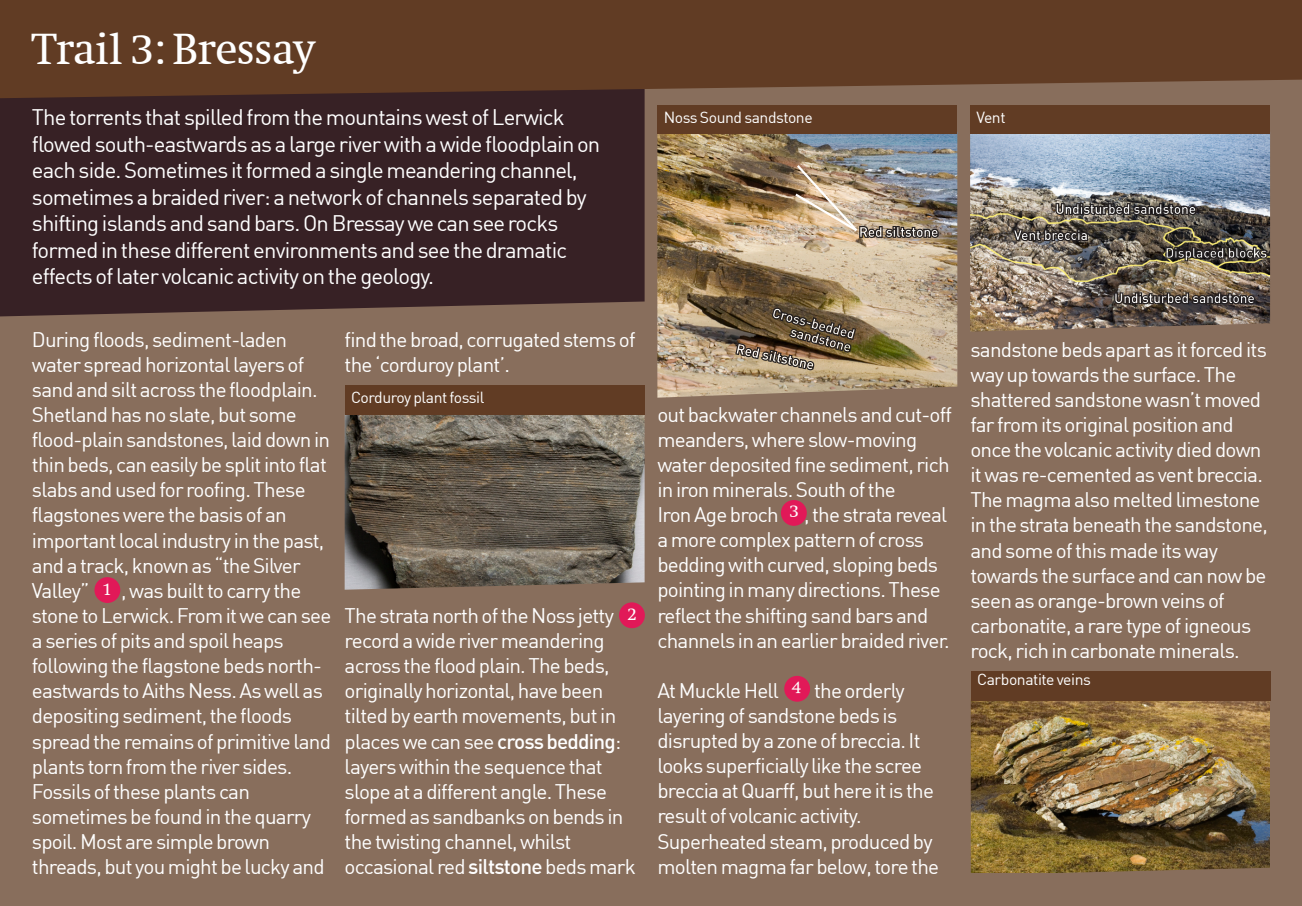
<style>
.page{position:relative;width:1302px;height:906px;background:#fff}
.page>*{position:absolute;margin:0;border:0;box-sizing:border-box;transform-origin:0 0}
.t1{font:45px "Swift EF";letter-spacing:-.015em;color:#fff}
.t2{font:22.05px/26.6px "DIN";letter-spacing:-.04em;color:#fff}
.t3{font:20.7px/25.2px "DIN";letter-spacing:-.04em;color:#fff}
.t4{font:18px "Swift EF";color:#fff}
.t5{font:15.75px "DIN";letter-spacing:-.025em;color:#fff}
.t6{font:500 13.5px/13.5px "DIN";color:#fff;text-align:right}
.s1{font-weight:500}
</style>
<div class="page">
<div style="left:0;top:0;width:1301px;height:906px;background:#886e5c"></div>
<svg style="left:0;top:98px;width:644px;height:219px;background:#432c2d"></svg>
<svg style="left:0;top:0;width:1301px;height:98px;background:#63402a"></svg>
<div style="left:32px;top:32px;width:1269px;height:37px;background:#613c24"></div>
<img style="left:970px;top:134px;width:299px;height:198px">
<div style="left:969px;top:105px;width:300px;height:29px;background:#613c24"></div>
<div style="left:32px;top:109px;width:587px;height:184px;background:#372125"></div>
<img style="left:657px;top:134px;width:300px;height:264px">
<div style="left:657px;top:105px;width:300px;height:29px;background:#613c24"></div>
<img style="left:970px;top:700px;width:299px;height:172px">
<div style="left:970px;top:671px;width:300px;height:29px;background:#613c24"></div>
<img style="left:344px;top:415px;width:300px;height:174px">
<div style="left:344px;top:385px;width:300px;height:30px;background:#613c24"></div>
<svg style="left:1055px;top:203px;width:141px;height:12px;background:#4b4744"></svg>
<svg style="left:1165px;top:247px;width:102px;height:14px"></svg>
<svg style="left:1113px;top:292px;width:142px;height:12px;background:#463d38"></svg>
<svg style="left:1012px;top:229px;width:75px;height:12px"></svg>
<img style="left:735px;top:307px;width:121px;height:63px">
<img style="left:792px;top:163px;width:146px;height:75px">
<div style="left:94px;top:577px;width:26px;height:26px;background:#e11958;border-radius:50%"></div>
<div style="left:619px;top:602px;width:25px;height:26px;background:#e11958;border-radius:50%"></div>
<div style="left:780px;top:500px;width:26px;height:26px;background:#e11958;border-radius:50%"></div>
<div style="left:784px;top:676px;width:26px;height:25px;background:#e11958;border-radius:50%"></div>
<h1 class="t1" style="left:32px;top:30px;width:285px">Trail 3: Bressay</h1>
<p class="t2" style="left:32px;top:106px;width:570px">The torrents that spilled from the mountains west of Lerwick flowed south-eastwards as a large river with a wide floodplain on each side. Sometimes it formed a single meandering channel, sometimes a braided river: a network of channels separated by shifting islands and sand bars. On Bressay we can see rocks formed in these different environments and see the dramatic effects of later volcanic activity on the geology.</p>
<p class="t3" style="left:32px;top:329px;width:300px">During floods, sediment-laden water spread horizontal layers of sand and silt across the floodplain.<br>Shetland has no slate, but some flood-plain sandstones, laid down in thin beds, can easily be split into flat slabs and used for roofing. These flagstones were the basis of an important local industry in the past, and a track, known as “the Silver<br>Valley”</p>
<p class="t3" style="left:32px;top:580px;width:301px;text-indent:89px">, was built to carry the stone to Lerwick. From it we can see a series of pits and spoil heaps following the flagstone beds north&shy;eastwards to Aiths Ness. As well as depositing sediment, the floods spread the remains of primitive land plants torn from the river sides.<br>Fossils of these plants can sometimes be found in the quarry spoil. Most are simple brown threads, but you might be lucky and</p>
<p class="t4" style="left:102px;top:581px;width:11px">1</p>
<p class="t3" style="left:344px;top:329px;width:292px">find the broad, corrugated stems of the ‘corduroy plant’.</p>
<p class="t5" style="left:351px;top:392px;width:135px">Corduroy plant fossil</p>
<p class="t3" style="left:344px;top:605px;width:293px">The strata north of the Noss jetty record a wide river meandering across the flood plain. The beds, originally horizontal, have been tilted by earth movements, but in places we can see <span class="s1">cross bedding</span>: layers within the sequence that slope at a different angle. These formed as sandbanks on bends in the twisting channel, whilst occasional red <span class="s1">siltstone</span> beds mark</p>
<p class="t4" style="left:627px;top:606px;width:11px">2</p>
<p class="t5" style="left:663px;top:112px;width:150px">Noss Sound sandstone</p>
<p class="t5" style="left:976px;top:112px;width:31px">Vent</p>
<p class="t6" style="left:858px;top:226px;width:81px">Red siltstone</p>
<p class="t6" style="left:774px;top:307px;width:86px;rotate:15deg">Cross-bedded sandstone</p>
<p class="t6" style="left:737px;top:343px;width:81px;rotate:12deg">Red siltstone</p>
<p class="t3" style="left:657px;top:404px;width:296px">out backwater channels and cut-off meanders, where slow-moving water deposited fine sediment, rich in iron minerals. South of the<br>Iron Age broch , the strata reveal a more complex pattern of cross bedding with curved, sloping beds pointing in many directions. These reflect the shifting sand bars and channels in an earlier braided river.</p>
<p class="t3" style="left:657px;top:680px;width:123px">At Muckle Hell</p>
<p class="t4" style="left:789px;top:504px;width:11px">3</p>
<p class="t4" style="left:791px;top:679px;width:11px">4</p>
<p class="t3" style="left:657px;top:680px;width:283px;text-indent:157px">the orderly layering of sandstone beds is disrupted by a zone of breccia. It looks superficially like the scree breccia at Quarff, but here it is the result of volcanic activity.<br>Superheated steam, produced by molten magma far below, tore the</p>
<p class="t6" style="left:1055px;top:204px;width:142px">Undisturbed sandstone</p>
<p class="t6" style="left:1164px;top:247px;width:103px">Displaced blocks</p>
<p class="t6" style="left:1113px;top:293px;width:142px">Undisturbed sandstone</p>
<p class="t6" style="left:1013px;top:230px;width:75px">Vent breccia</p>
<p class="t3" style="left:970px;top:339px;width:299px">sandstone beds apart as it forced its way up towards the surface. The shattered sandstone wasn’t moved far from its original position and once the volcanic activity died down it was re-cemented as vent breccia.<br>The magma also melted limestone in the strata beneath the sandstone, and some of this made its way towards the surface and can now be seen as orange-brown veins of carbonatite, a rare type of igneous rock, rich in carbonate minerals.</p>
<p class="t5" style="left:976px;top:674px;width:115px">Carbonatite veins</p>
</div>
